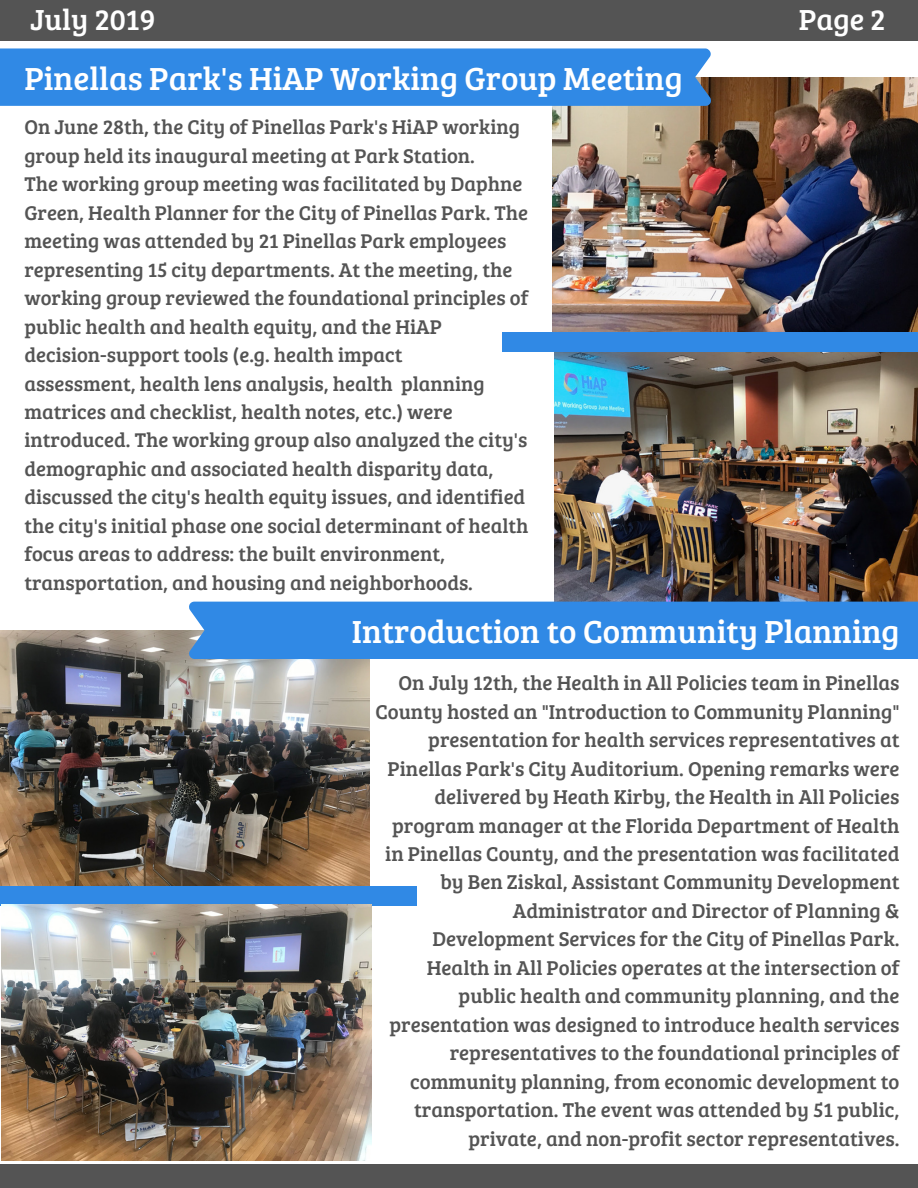
<style>
.page{position:relative;width:918px;height:1188px;background:#fff}
.page>*{position:absolute;margin:0;border:0;box-sizing:border-box;transform-origin:0 0}
.t1{font:33px "Bree Serif";color:#fff}
.t2{font:30px "Bree Serif";color:#fff}
.t3{font:20.7px/28.5px "Bree Serif";color:#545454;text-align:right}
.t4{font:20.55px/28.5px "Bree Serif";color:#545454}
</style>
<div class="page">
<div style="left:0;top:0;width:918px;height:41px;background:#545454"></div>
<div style="left:0;top:1164px;width:918px;height:24px;background:#545454"></div>
<img style="left:552px;top:77px;width:366px;height:255px">
<div style="left:0;top:48px;width:711px;height:58px;background:#3089e5"></div>
<img style="left:555px;top:352px;width:363px;height:250px">
<div style="left:502px;top:332px;width:416px;height:20px;background:#3089e5"></div>
<img style="left:0;top:630px;width:369px;height:257px">
<div style="left:189px;top:602px;width:729px;height:57px;background:#3089e5"></div>
<div style="left:0;top:887px;width:416px;height:19px;background:#3089e5"></div>
<img style="left:2px;top:904px;width:370px;height:257px">
<h2 class="t2" style="left:30px;top:-3px;width:127px">July 2019</h2>
<h2 class="t2" style="left:799px;top:-3px;width:88px">Page 2</h2>
<h1 class="t1" style="left:24px;top:55px;width:660px">Pinellas Park's HiAP Working Group Meeting</h1>
<p class="t4" style="left:24px;top:112px;width:506px">On June 28th, the City of Pinellas Park's HiAP working group held its inaugural meeting at Park Station.<br>The working group meeting was facilitated by Daphne Green, Health Planner for the City of Pinellas Park. The meeting was attended by 21 Pinellas Park employees representing 15 city departments. At the meeting, the working group reviewed the foundational principles of public health and health equity, and the HiAP decision-support tools (e.g. health impact<br>assessment, health lens analysis, health planning matrices and checklist, health notes, etc.) were introduced. The working group also analyzed the city's demographic and associated health disparity data, discussed the city's health equity issues, and identified the city's initial phase one social determinant of health focus areas to address: the built environment, transportation, and housing and neighborhoods.</p>
<h1 class="t1" style="left:352px;top:608px;width:549px">Introduction to Community Planning</h1>
<p class="t3" style="left:375px;top:668px;width:526px">On July 12th, the Health in All Policies team in Pinellas County hosted an "Introduction to Community Planning" presentation for health services representatives at Pinellas Park's City Auditorium. Opening remarks were delivered by Heath Kirby, the Health in All Policies program manager at the Florida Department of Health in Pinellas County, and the presentation was facilitated by Ben Ziskal, Assistant Community Development Administrator and Director of Planning &amp;<br>Development Services for the City of Pinellas Park.<br>Health in All Policies operates at the intersection of public health and community planning, and the presentation was designed to introduce health services representatives to the foundational principles of community planning, from economic development to transportation. The event was attended by 51 public, private, and non-profit sector representatives.</p>
</div>
